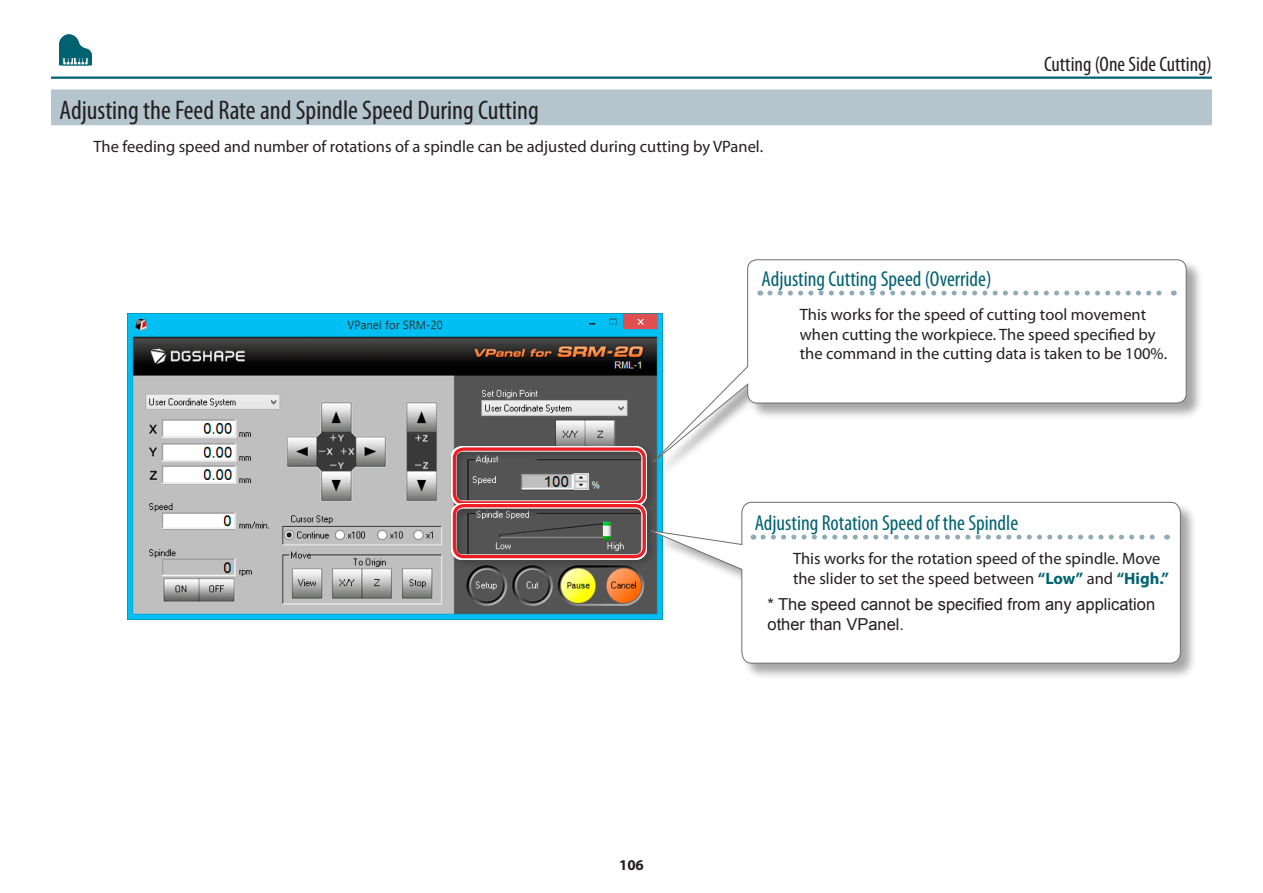
<style>
.page{position:relative;width:1263px;height:893px;background:#fff}
.page>*{position:absolute;margin:0;border:0;box-sizing:border-box;transform-origin:0 0}
.t1{font:condensed 27px "Myriad Pro";color:#231f20}
.t2{font:condensed 21.6px "Myriad Pro";color:#006270}
.t3{font:condensed 21px "Myriad Pro";color:#231f20}
.t4{font:16.5px/19.8px "Myriad Pro";color:#231f20}
.t5{font:16.5px/19.8px "Arial";color:#231f20}
.t6{font:700 15px "Myriad Pro";color:#231f20}
.s1{font-weight:700;color:#006270}
</style>
<div class="page">
<hr style="left:51px;top:77px;width:1161px;height:2px;background:#006270">
<svg style="left:59px;top:34px;width:33px;height:31px"></svg>
<div style="left:51px;top:95px;width:1161px;height:30px;background:#b4c5cd"></div>
<div style="left:51px;top:90px;width:1161px;height:30px;background:#b4c5cd"></div>
<img style="left:127px;top:313px;width:535px;height:307px">
<div style="left:449px;top:444px;width:206px;height:70px;background:#231f20;opacity:.6"></div>
<svg style="left:451px;top:446px;width:196px;height:54px;background:#676767"></svg>
<div style="left:453px;top:447px;width:193px;height:58px;border:3px solid #ee1d23;border-radius:9px"></div>
<div style="left:449px;top:500px;width:206px;height:68px;background:#231f20;opacity:.6"></div>
<svg style="left:451px;top:503px;width:193px;height:57px;background:#656463"></svg>
<div style="left:453px;top:504px;width:193px;height:54px;border:3px solid #ee1d23;border-radius:9px"></div>
<div style="left:654px;top:259px;width:549px;height:219px;background:#231f20;opacity:.4"></div>
<svg style="left:641px;top:259px;width:546px;height:214px"></svg>
<div style="left:652px;top:502px;width:546px;height:178px;background:#231f20;opacity:.4"></div>
<svg style="left:644px;top:501px;width:537px;height:163px"></svg>
<h1 class="t1" style="left:60px;top:94px;width:481px">Adjusting the Feed Rate and Spindle Speed During Cutting</h1>
<p class="t4" style="left:94px;top:136px;width:671px">The feeding speed and number of rotations of a spindle can be adjusted during cutting by VPanel.</p>
<p class="t3" style="left:1044px;top:51px;width:169px">Cutting (One Side Cutting)</p>
<h2 class="t2" style="left:761px;top:266px;width:231px">Adjusting Cutting Speed (Override)</h2>
<p class="t4" style="left:800px;top:304px;width:369px">This works for the speed of cutting tool movement when cutting the workpiece. The speed specified by the command in the cutting data is taken to be 100%.</p>
<p class="t6" style="left:619px;top:855px;width:26px">106</p>
<h2 class="t2" style="left:755px;top:510px;width:265px">Adjusting Rotation Speed of the Spindle</h2>
<p class="t4" style="left:793px;top:548px;width:377px">This works for the rotation speed of the spindle. Move the slider to set the speed between <span class="s1">“Low”</span> and <span class="s1">“High.”</span></p>
<p class="t5" style="left:767px;top:594px;width:389px">* The speed cannot be specified from any application other than VPanel.</p>
</div>
